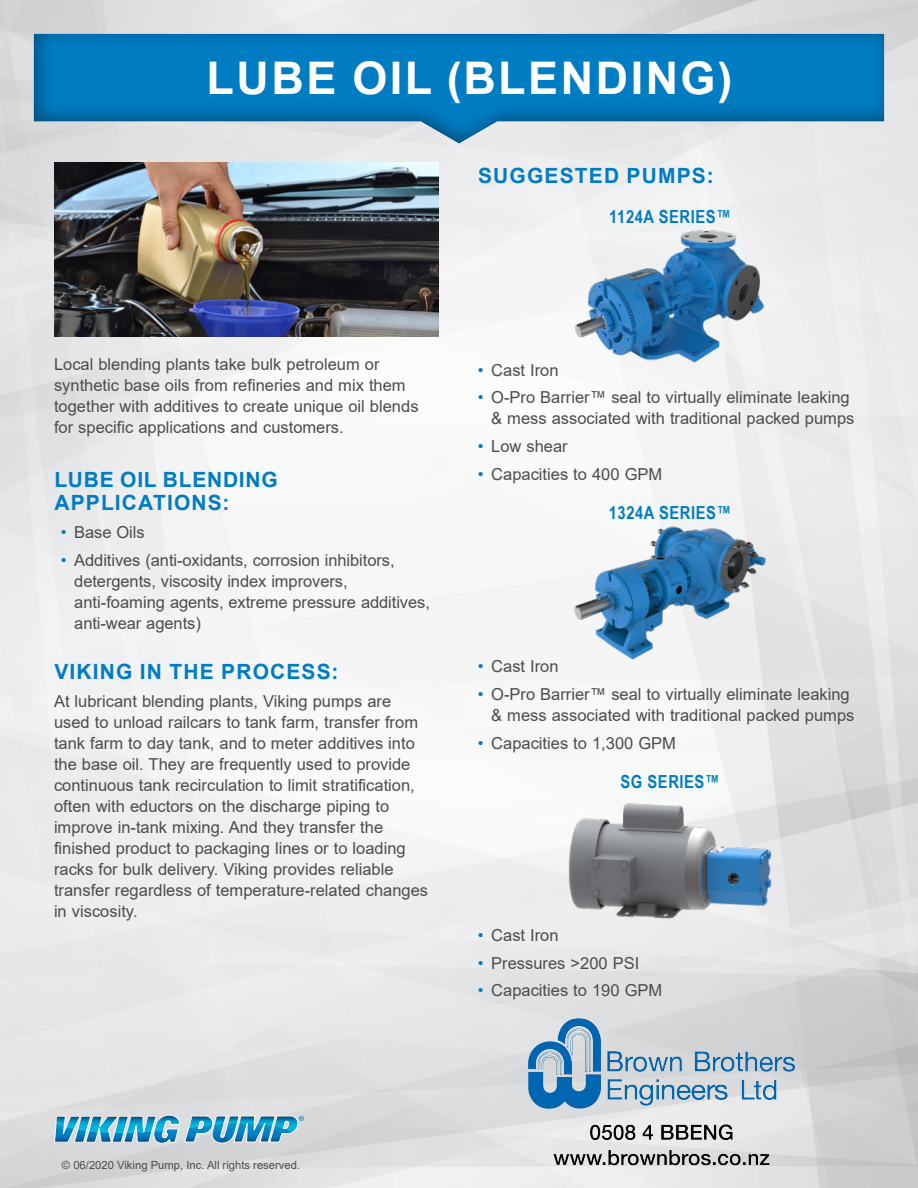
<style>
.page{position:relative;width:918px;height:1188px;background:#fff}
.page>*{position:absolute;margin:0;border:0;box-sizing:border-box;transform-origin:0 0}
.Page_Header_-_White{font:700 45px "Arial";letter-spacing:.055em;color:#fff}
.Blue_Caps_Headers{font:700 21px "Arial";letter-spacing:.055em;color:#007cc2}
.Blue_Caps_Headers-2{font:700 21px/23.2px "Arial";letter-spacing:.035em;color:#007cc2}
.Table_-_Header{font:700 18px "Arial Narrow";letter-spacing:.03em;color:#007cc2}
.Text_-_No_Bullets{font:16.5px/21px "Arial";color:#4b4c4d}
.t1{font:11.25px "Arial";color:#4b4c4d}
.s1{color:#007cc2}
</style>
<div class="page">
<svg style="left:54px;top:1115px;width:250px;height:29px;background:#69b1ce"></svg>
<div style="left:31px;top:32px;width:854px;height:112px;background:#231f20;opacity:.45"></div>
<img style="left:54px;top:162px;width:385px;height:175px">
<img style="left:570px;top:229px;width:200px;height:135px">
<img style="left:570px;top:525px;width:200px;height:135px">
<img style="left:566px;top:794px;width:208px;height:135px">
<img style="left:508px;top:941px;width:299px;height:247px">
<p class="Page_Header_-_White" style="left:207px;top:47px;width:527px">LUBE OIL (BLENDING)</p>
<p class="Blue_Caps_Headers" style="left:478px;top:161px;width:237px">SUGGESTED PUMPS:</p>
<p class="Table_-_Header" style="left:609px;top:203px;width:123px">1124A SERIES™</p>
<p class="Text_-_No_Bullets" style="left:54px;top:353px;width:366px">Local blending plants take bulk petroleum or synthetic base oils from refineries and mix them together with additives to create unique oil blends for specific applications and customers.</p>
<p class="Blue_Caps_Headers-2" style="left:54px;top:468px;width:225px">LUBE OIL BLENDING<br>APPLICATIONS:</p>
<p class="Text_-_No_Bullets" style="left:61px;top:522px;width:85px"><span class="s1">•</span> Base Oils</p>
<p class="Text_-_No_Bullets" style="left:74px;top:549px;width:357px;text-indent:-14px"><span class="s1">•</span> Additives (anti-oxidants, corrosion inhibitors, detergents, viscosity index improvers, anti-foaming agents, extreme pressure additives, anti-wear agents)</p>
<p class="Blue_Caps_Headers" style="left:54px;top:657px;width:286px">VIKING IN THE PROCESS:</p>
<p class="Text_-_No_Bullets" style="left:54px;top:690px;width:376px">At lubricant blending plants, Viking pumps are used to unload railcars to tank farm, transfer from tank farm to day tank, and to meter additives into the base oil. They are frequently used to provide continuous tank recirculation to limit stratification, often with eductors on the discharge piping to improve in-tank mixing. And they transfer the finished product to packaging lines or to loading racks for bulk delivery. Viking provides reliable transfer regardless of temperature-related changes in viscosity.</p>
<p class="Text_-_No_Bullets" style="left:478px;top:359px;width:82px"><span class="s1">•</span> Cast Iron</p>
<p class="Text_-_No_Bullets" style="left:478px;top:387px;width:378px;text-align:right"><span class="s1">•</span> O-Pro Barrier™ seal to virtually eliminate leaking &amp; mess associated with traditional packed pumps</p>
<p class="Text_-_No_Bullets" style="left:478px;top:436px;width:92px"><span class="s1">•</span> Low shear</p>
<p class="Text_-_No_Bullets" style="left:478px;top:464px;width:186px"><span class="s1">•</span> Capacities to 400 GPM</p>
<p class="Table_-_Header" style="left:609px;top:499px;width:124px">1324A SERIES™</p>
<p class="Text_-_No_Bullets" style="left:478px;top:656px;width:82px"><span class="s1">•</span> Cast Iron</p>
<p class="Text_-_No_Bullets" style="left:478px;top:683px;width:378px;text-align:right"><span class="s1">•</span> O-Pro Barrier™ seal to virtually eliminate leaking &amp; mess associated with traditional packed pumps</p>
<p class="Text_-_No_Bullets" style="left:478px;top:732px;width:200px"><span class="s1">•</span> Capacities to 1,300 GPM</p>
<p class="Table_-_Header" style="left:621px;top:768px;width:101px">SG SERIES™</p>
<p class="Text_-_No_Bullets" style="left:478px;top:925px;width:82px"><span class="s1">•</span> Cast Iron</p>
<p class="Text_-_No_Bullets" style="left:478px;top:952px;width:163px"><span class="s1">•</span> Pressures &gt;200 PSI</p>
<p class="Text_-_No_Bullets" style="left:478px;top:980px;width:186px"><span class="s1">•</span> Capacities to 190 GPM</p>
<p class="t1" style="left:62px;top:1157px;width:240px">© 06/2020 Viking Pump, Inc. All rights reserved.</p>
</div>
